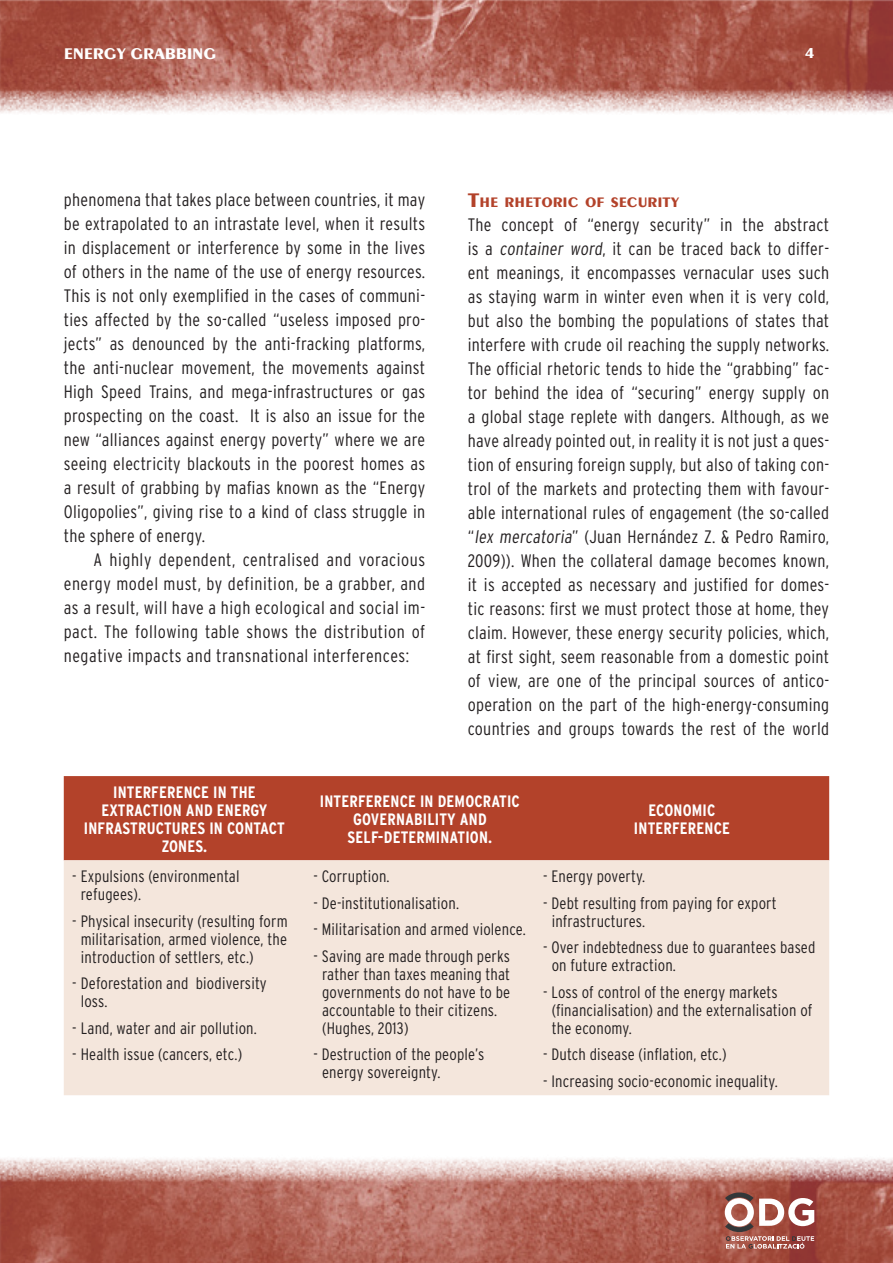
<style>
.page{position:relative;width:893px;height:1263px;background:#fff}
.page>*{position:absolute;margin:0;border:0;box-sizing:border-box;transform-origin:0 0}
.txt_n1{font:300 condensed 18px/24px "Interstate";letter-spacing:.015em;color:#231f20;text-align:justify}
.txt_n{font:300 condensed 18px/24px "Interstate";letter-spacing:.015em;color:#231f20;text-align:justify}
.txt_n-2{font:300 condensed 16.5px/18px "Interstate";letter-spacing:.01em;color:#231f20}
.txt_n-3{font:700 condensed 16.5px/18px "Interstate";letter-spacing:.01em;color:#fff;text-align:center}
.t1{font:700 16.5px "Peignot";letter-spacing:-.01em;color:#fff}
.t2{font:700 15px "Peignot";color:#fff}
.tit1{font:700 14.7px "Peignot";color:#b3422a}
.s1{font-size:21px}
</style>
<div class="page">
<img style="left:0;top:1158px;width:893px;height:105px">
<img style="left:0;top:0;width:893px;height:113px">
<svg style="left:725px;top:1192px;width:89px;height:56px"></svg>
<div style="left:64px;top:776px;width:765px;height:84px;background:#b3422a"></div>
<div style="left:64px;top:860px;width:765px;height:235px;background:#f4e6dc"></div>
<p class="t1" style="left:64px;top:44px;width:154px">ENERGY GRABBING</p>
<p class="t2" style="left:805px;top:44px;width:11px">4</p>
<p class="txt_n" style="left:64px;top:187px;width:363px">phenomena that takes place between countries, it may be extrapolated to an intrastate level, when it results in displacement or interference by some in the lives of others in the name of the use of energy resources.<br>This is not only exemplified in the cases of communi&shy;ties affected by the so-called “useless imposed pro&shy;jects” as denounced by the anti-fracking platforms, the anti-nuclear movement, the movements against High Speed Trains, and mega-infrastructures or gas prospecting on the coast. It is also an issue for the new “alliances against energy poverty” where we are seeing electricity blackouts in the poorest homes as a result of grabbing by mafias known as the “Energy Oligopolies”, giving rise to a kind of class struggle in the sphere of energy.</p>
<p class="txt_n" style="left:64px;top:547px;width:363px;text-indent:30px">A highly dependent, centralised and voracious energy model must, by definition, be a grabber, and as a result, will have a high ecological and social im&shy;pact. The following table shows the distribution of negative impacts and transnational interferences:</p>
<p class="tit1" style="left:468px;top:194px;width:213px"><span class="s1">T</span>HE RHETORIC OF SECURITY</p>
<p class="txt_n1" style="left:468px;top:213px;width:363px">The concept of “energy security” in the abstract is a container word, it can be traced back to differ&shy;ent meanings, it encompasses vernacular uses such as staying warm in winter even when it is very cold, but also the bombing the populations of states that interfere with crude oil reaching the supply networks.<br>The official rhetoric tends to hide the “grabbing” fac&shy;tor behind the idea of “securing” energy supply on a global stage replete with dangers. Although, as we have already pointed out, in reality it is not just a ques&shy;tion of ensuring foreign supply, but also of taking con&shy;trol of the markets and protecting them with favour&shy;able international rules of engagement (the so-called “lex mercatoria” (Juan Hernández Z. &amp; Pedro Ramiro, 2009)). When the collateral damage becomes known, it is accepted as necessary and justified for domes&shy;tic reasons: first we must protect those at home, they claim. However, these energy security policies, which, at first sight, seem reasonable from a domestic point of view, are one of the principal sources of antico&shy;operation on the part of the high-energy-consuming countries and groups towards the rest of the world</p>
<p class="txt_n-3" style="left:84px;top:783px;width:203px">INTERFERENCE IN THE<br>EXTRACTION AND ENERGY<br>INFRASTRUCTURES IN CONTACT<br>ZONES.</p>
<p class="txt_n-3" style="left:320px;top:792px;width:201px">INTERFERENCE IN DEMOCRATIC<br>GOVERNABILITY AND<br>SELF-DETERMINATION.</p>
<p class="txt_n-3" style="left:634px;top:801px;width:97px">ECONOMIC<br>INTERFERENCE</p>
<p class="txt_n-2" style="left:81px;top:867px;width:160px;text-indent:-9px">- Expulsions (environmental refugees).</p>
<p class="txt_n-2" style="left:81px;top:912px;width:208px;text-align:justify;text-indent:-9px">- Physical insecurity (resulting form militarisation, armed violence, the introduction of settlers, etc.)</p>
<p class="txt_n-2" style="left:81px;top:974px;width:187px;text-indent:-9px">- Deforestation and biodiversity loss.</p>
<p class="txt_n-2" style="left:72px;top:1019px;width:186px">- Land, water and air pollution.</p>
<p class="txt_n-2" style="left:72px;top:1045px;width:171px">- Health issue (cancers, etc.)</p>
<p class="txt_n-2" style="left:314px;top:867px;width:78px">- Corruption.</p>
<p class="txt_n-2" style="left:314px;top:894px;width:147px">- De-institutionalisation.</p>
<p class="txt_n-2" style="left:314px;top:920px;width:214px">- Militarisation and armed violence.</p>
<p class="txt_n-2" style="left:322px;top:947px;width:190px;text-indent:-9px">- Saving are made through perks rather than taxes meaning that governments do not have to be accountable to their citizens. (Hughes, 2013)</p>
<p class="txt_n-2" style="left:322px;top:1045px;width:164px;text-indent:-9px">- Destruction of the people’s energy sovereignty.</p>
<p class="txt_n-2" style="left:543px;top:867px;width:104px">- Energy poverty.</p>
<p class="txt_n-2" style="left:552px;top:894px;width:227px;text-indent:-9px">- Debt resulting from paying for export infrastructures.</p>
<p class="txt_n-2" style="left:552px;top:938px;width:265px;text-indent:-9px">- Over indebtedness due to guarantees based on future extraction.</p>
<p class="txt_n-2" style="left:552px;top:983px;width:262px;text-indent:-9px">- Loss of control of the energy markets (financialisation) and the externalisation of the economy.</p>
<p class="txt_n-2" style="left:543px;top:1045px;width:185px">- Dutch disease (inflation, etc.)</p>
<p class="txt_n-2" style="left:543px;top:1072px;width:236px">- Increasing socio-economic inequality.</p>
</div>
